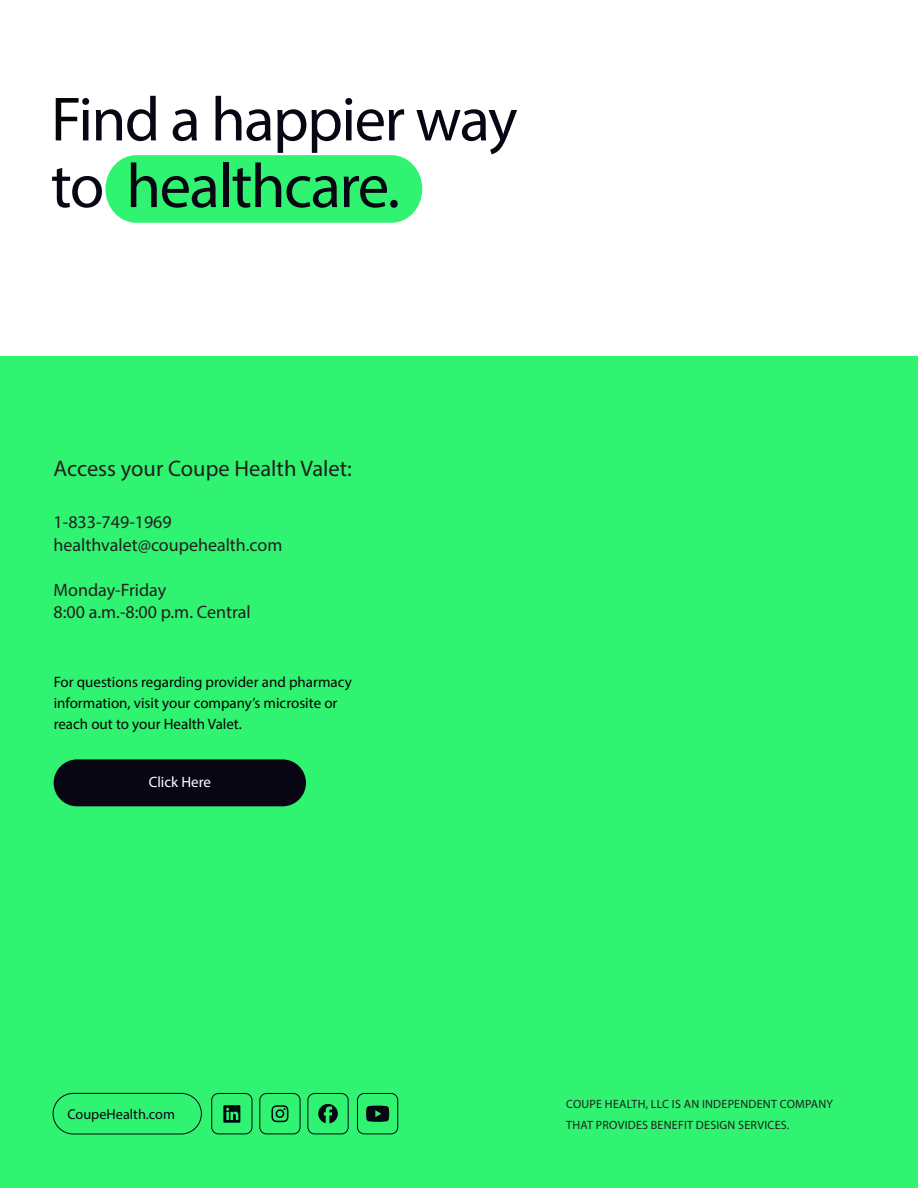
<style>
.page{position:relative;width:918px;height:1188px;background:#fff}
.page>*{position:absolute;margin:0;border:0;box-sizing:border-box;transform-origin:0 0}
.Header_Style_H1{font:62.85px/66.6px "Myriad Pro";letter-spacing:-.025em;color:#090614}
.t1{font:22.5px "Myriad Pro";color:#231f20}
.t2{font:18px "Myriad Pro";color:#231f20}
.t3{font:15px/21px "Myriad Pro";color:#040503}
.t4{font:15px "Myriad Pro";color:#fff}
.t5{font:14.25px "Myriad Pro";color:#090614}
.t6{font:12px/21.5px "Myriad Pro";letter-spacing:.02em;color:#231f20}
.s1{color:#040503}
</style>
<div class="page">
<div style="left:0;top:356px;width:918px;height:832px;background:#30f371"></div>
<div style="left:53px;top:1093px;width:149px;height:41px;border:1px solid #090614;border-radius:20px"></div>
<div style="left:54px;top:759px;width:252px;height:47px;background:#090614;border-radius:23px"></div>
<div style="left:106px;top:155px;width:316px;height:68px;background:#30f371"></div>
<svg style="left:271px;top:1105px;width:17px;height:17px"></svg>
<div style="left:259px;top:1093px;width:41px;height:41px;border:1px solid #090614;border-radius:7px"></div>
<svg style="left:366px;top:1106px;width:23px;height:16px"></svg>
<div style="left:357px;top:1093px;width:41px;height:41px;border:1px solid #090614;border-radius:7px"></div>
<div style="left:308px;top:1093px;width:41px;height:41px;border:1px solid #090614;border-radius:7px"></div>
<svg style="left:318px;top:1104px;width:20px;height:19px"></svg>
<div style="left:211px;top:1093px;width:41px;height:41px;border:1px solid #090614;border-radius:7px"></div>
<svg style="left:223px;top:1105px;width:17px;height:18px"></svg>
<p class="Header_Style_H1" style="left:51px;top:85px;width:468px"><span class="s1">F</span>ind a happier way to healthcare.</p>
<p class="t1" style="left:54px;top:454px;width:300px">Access your Coupe Health Valet:</p>
<p class="t2" style="left:54px;top:511px;width:120px">1-833-749-1969</p>
<p class="t2" style="left:54px;top:533px;width:230px">healthvalet@coupehealth.com</p>
<p class="t2" style="left:54px;top:578px;width:114px">Monday-Friday</p>
<p class="t2" style="left:54px;top:601px;width:199px">8:00 a.m.-8:00 p.m. Central</p>
<p class="t3" style="left:54px;top:672px;width:300px">For questions regarding provider and pharmacy information, visit your company’s microsite or reach out to your Health Valet.</p>
<p class="t4" style="left:149px;top:773px;width:64px">Click Here</p>
<p class="t5" style="left:68px;top:1105px;width:109px">CoupeHealth.com</p>
<p class="t6" style="left:566px;top:1093px;width:268px">COUPE HEALTH, LLC IS AN INDEPENDENT COMPANY<br>THAT PROVIDES BENEFIT DESIGN SERVICES.</p>
</div>
